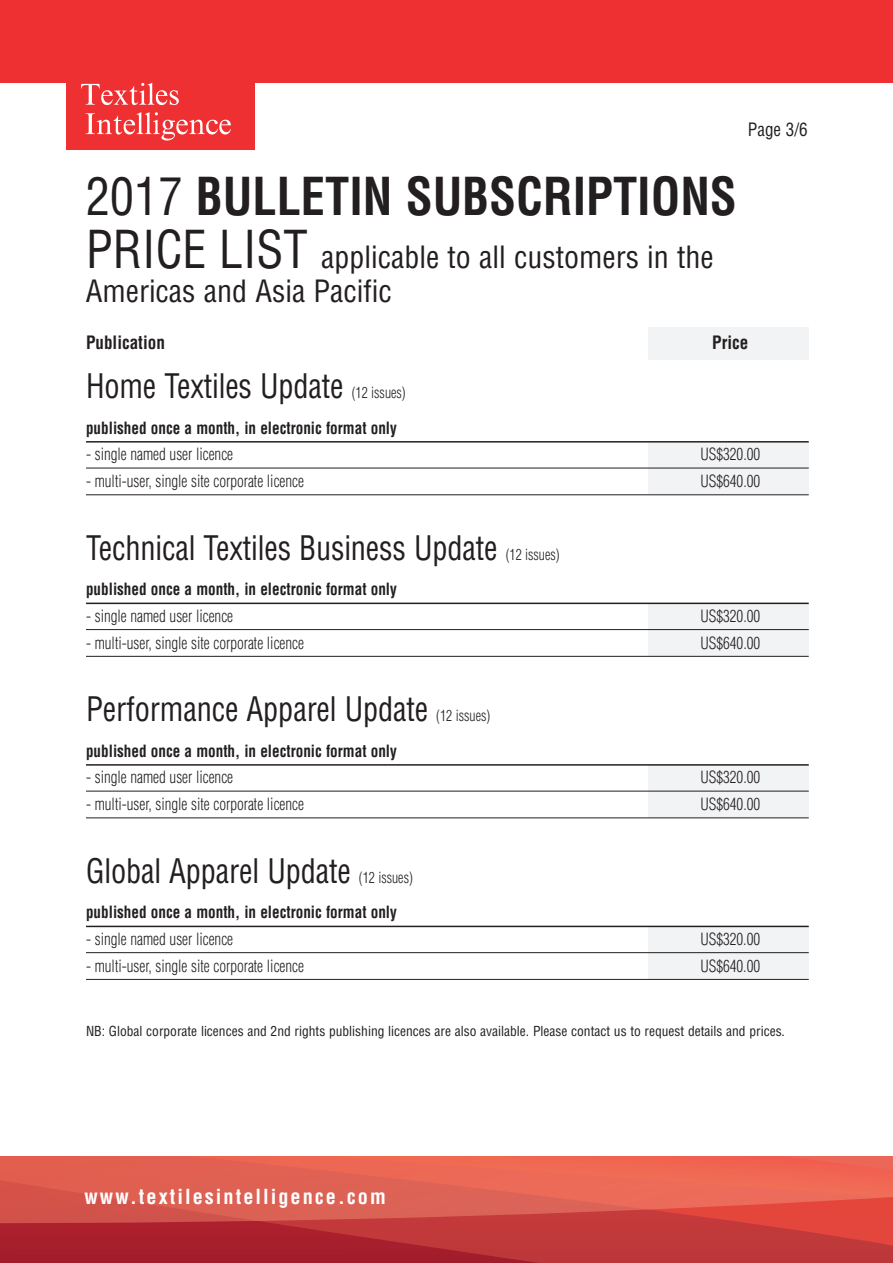
<style>
.page{position:relative;width:893px;height:1263px;background:#fff}
.page>*{position:absolute;margin:0;border:0;box-sizing:border-box;transform-origin:0 0}
.t1{font:700 condensed 51px "Helvetica";color:#231f20;scale:.95 1}
.t2{font:condensed 33px "Helvetica";letter-spacing:-.005em;color:#231f20;scale:.92 1}
.t3{font:condensed 30px/34.5px "Helvetica";color:#231f20}
.t4{font:700 condensed 20.25px "Helvetica";letter-spacing:.1em;color:#fff}
.t5{font:700 condensed 18px "Helvetica";color:#231f20;scale:.95 1}
.t6{font:condensed 18px "Helvetica";color:#231f20;scale:.95 1}
.t7{font:300 condensed 16.5px "Helvetica";color:#231f20;scale:.92 1}
.t8{font:700 condensed 16.5px "Helvetica";color:#231f20;scale:.92 1}
.t9{font:condensed 13.5px "Helvetica";color:#231f20}
.s1{font-weight:400}
.s2{font-size:51px}
.s3{font-weight:300;font-size:15px}
</style>
<div class="page">
<svg style="left:0;top:927px;width:893px;height:336px"></svg>
<svg style="left:0;top:1156px;width:893px;height:95px;background:#d55048"></svg>
<div style="left:0;top:0;width:893px;height:83px;background:#ee3032"></div>
<div style="left:66px;top:44px;width:188px;height:106px;background:#ee3032"></div>
<img style="left:81px;top:83px;width:150px;height:58px">
<div style="left:0;top:1014px;width:893px;height:142px;background:#fff"></div>
<div style="left:648px;top:327px;width:160px;height:653px;background:#f2f3f4"></div>
<div style="left:64px;top:360px;width:765px;height:82px;background:#fff"></div>
<div style="left:64px;top:495px;width:765px;height:108px;background:#fff"></div>
<div style="left:64px;top:657px;width:765px;height:108px;background:#fff"></div>
<div style="left:64px;top:818px;width:765px;height:108px;background:#fff"></div>
<hr style="left:86px;top:441px;width:723px;height:2px;background:#231f20">
<hr style="left:86px;top:468px;width:723px;height:1px;background:#231f20">
<hr style="left:86px;top:494px;width:723px;height:1px;background:#231f20">
<hr style="left:86px;top:603px;width:723px;height:1px;background:#231f20">
<hr style="left:86px;top:629px;width:723px;height:1px;background:#231f20">
<hr style="left:86px;top:656px;width:723px;height:1px;background:#231f20">
<hr style="left:86px;top:764px;width:723px;height:2px;background:#231f20">
<hr style="left:86px;top:791px;width:723px;height:1px;background:#231f20">
<hr style="left:86px;top:818px;width:723px;height:1px;background:#231f20">
<hr style="left:86px;top:926px;width:723px;height:1px;background:#231f20">
<hr style="left:86px;top:952px;width:723px;height:1px;background:#231f20">
<hr style="left:86px;top:979px;width:723px;height:1px;background:#231f20">
<p class="t6" style="left:748px;top:119px;width:64px">Page 3/6</p>
<h1 class="t1" style="left:86px;top:168px;width:687px"><span class="s1">2017</span> BULLETIN SUBSCRIPTIONS</h1>
<h3 class="t3" style="left:86px;top:240px;width:630px"><span class="s2">PRICE LIST</span> applicable to all customers in the<br>Americas and Asia Pacific</h3>
<p class="t5" style="left:86px;top:333px;width:84px">Publication</p>
<p class="t5" style="left:712px;top:333px;width:39px">Price</p>
<h2 class="t2" style="left:86px;top:368px;width:349px">Home Textiles Update <span class="s3">(12 issues)</span></h2>
<p class="t8" style="left:86px;top:418px;width:339px">published once a month, in electronic format only</p>
<p class="t7" style="left:86px;top:445px;width:161px">- single named user licence</p>
<p class="t7" style="left:700px;top:445px;width:67px">US$320.00</p>
<p class="t7" style="left:86px;top:472px;width:238px">- multi-user, single site corporate licence</p>
<p class="t7" style="left:700px;top:472px;width:67px">US$640.00</p>
<h2 class="t2" style="left:86px;top:529px;width:516px">Technical Textiles Business Update <span class="s3">(12 issues)</span></h2>
<p class="t8" style="left:86px;top:580px;width:339px">published once a month, in electronic format only</p>
<p class="t7" style="left:86px;top:606px;width:161px">- single named user licence</p>
<p class="t7" style="left:700px;top:606px;width:67px">US$320.00</p>
<p class="t7" style="left:86px;top:633px;width:238px">- multi-user, single site corporate licence</p>
<p class="t7" style="left:700px;top:633px;width:67px">US$640.00</p>
<h2 class="t2" style="left:86px;top:691px;width:441px">Performance Apparel Update <span class="s3">(12 issues)</span></h2>
<p class="t8" style="left:86px;top:741px;width:339px">published once a month, in electronic format only</p>
<p class="t7" style="left:86px;top:768px;width:161px">- single named user licence</p>
<p class="t7" style="left:700px;top:768px;width:67px">US$320.00</p>
<p class="t7" style="left:86px;top:795px;width:238px">- multi-user, single site corporate licence</p>
<p class="t7" style="left:700px;top:795px;width:67px">US$640.00</p>
<h2 class="t2" style="left:86px;top:852px;width:357px">Global Apparel Update <span class="s3">(12 issues)</span></h2>
<p class="t8" style="left:86px;top:903px;width:339px">published once a month, in electronic format only</p>
<p class="t7" style="left:86px;top:930px;width:161px">- single named user licence</p>
<p class="t7" style="left:700px;top:930px;width:67px">US$320.00</p>
<p class="t7" style="left:86px;top:956px;width:238px">- multi-user, single site corporate licence</p>
<p class="t7" style="left:700px;top:956px;width:67px">US$640.00</p>
<p class="t9" style="left:86px;top:1023px;width:700px">NB: Global corporate licences and 2nd rights publishing licences are also available. Please contact us to request details and prices.</p>
<p class="t4" style="left:84px;top:1185px;width:303px">www.textilesintelligence.com</p>
</div>
